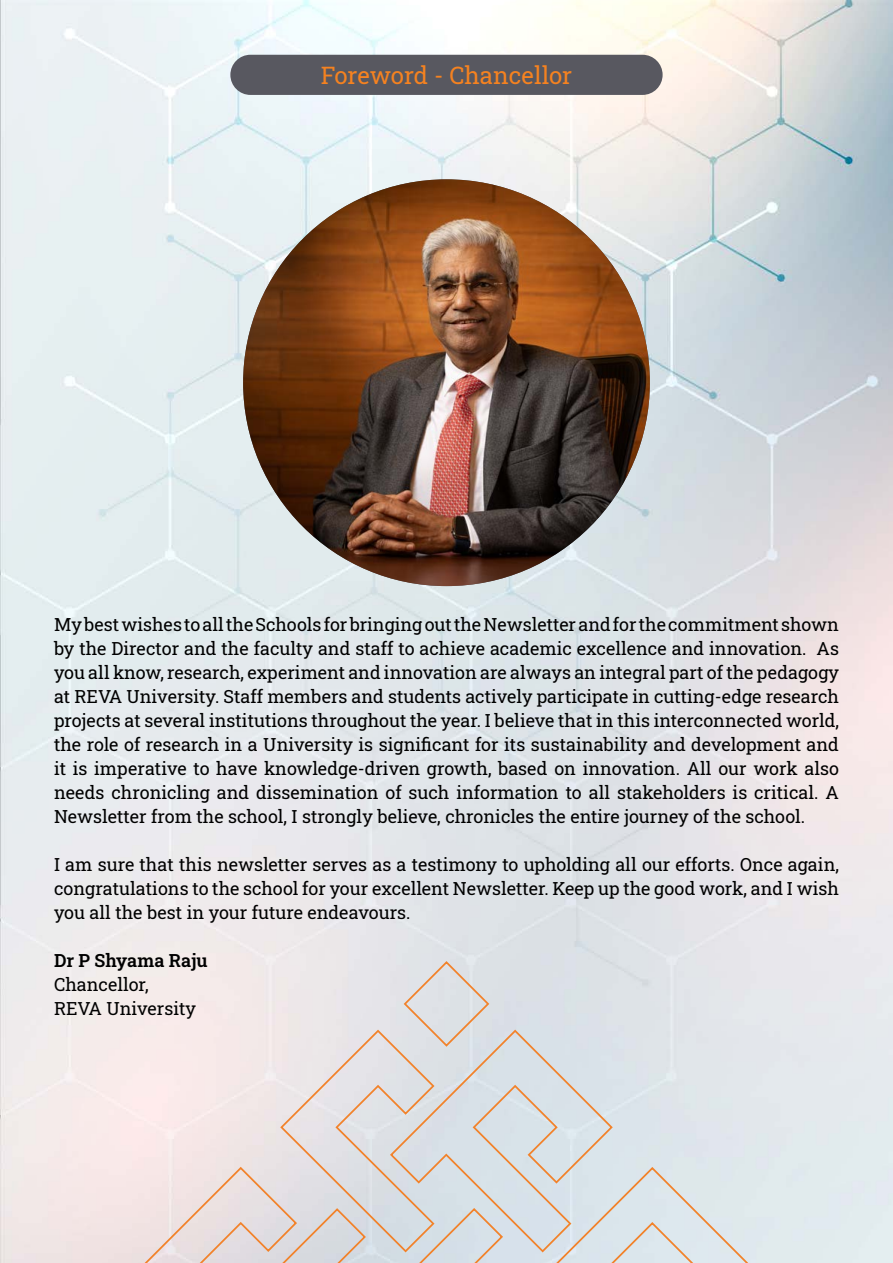
<style>
.page{position:relative;width:893px;height:1263px;background:#fff}
.page>*{position:absolute;margin:0;border:0;box-sizing:border-box;transform-origin:0 0}
.t1{font:24px "Roboto Slab";color:#f58220}
.t2{font:18px/24px "Roboto Slab";color:#000;text-align:justify}
.t3{font:600 18px "Roboto Slab";color:#000}
</style>
<div class="page">
<img style="left:0;top:0;width:893px;height:1263px">
<div style="left:230px;top:55px;width:433px;height:40px;background:#585860;border-radius:20px"></div>
<img style="left:243px;top:179px;width:407px;height:407px;border-radius:203px">
<div style="left:526px;top:1166px;width:225px;height:97px;background:#dee7ec"></div>
<svg style="left:504px;top:1028px;width:110px;height:226px;background:#d9dee0"></svg>
<svg style="left:142px;top:960px;width:362px;height:303px;background:#e6e0e0"></svg>
<h1 class="t1" style="left:321px;top:59px;width:253px">Foreword - Chancellor</h1>
<p class="t2" style="left:54px;top:612px;width:786px">My best wishes to all the Schools for bringing out the Newsletter and for the commitment shown by the Director and the faculty and staff to achieve academic excellence and innovation. As you all know, research, experiment and innovation are always an integral part of the pedagogy at REVA University. Staff members and students actively participate in cutting-edge research projects at several institutions throughout the year. I believe that in this interconnected world, the role of research in a University is significant for its sustainability and development and it is imperative to have knowledge-driven growth, based on innovation. All our work also needs chronicling and dissemination of such information to all stakeholders is critical. A Newsletter from the school, I strongly believe, chronicles the entire journey of the school.</p>
<p class="t2" style="left:54px;top:852px;width:786px">I am sure that this newsletter serves as a testimony to upholding all our efforts. Once again, congratulations to the school for your excellent Newsletter. Keep up the good work, and I wish you all the best in your future endeavours.</p>
<p class="t3" style="left:54px;top:948px;width:155px">Dr P Shyama Raju</p>
<p class="t2" style="left:54px;top:972px;width:144px">Chancellor,<br>REVA University</p>
</div>
